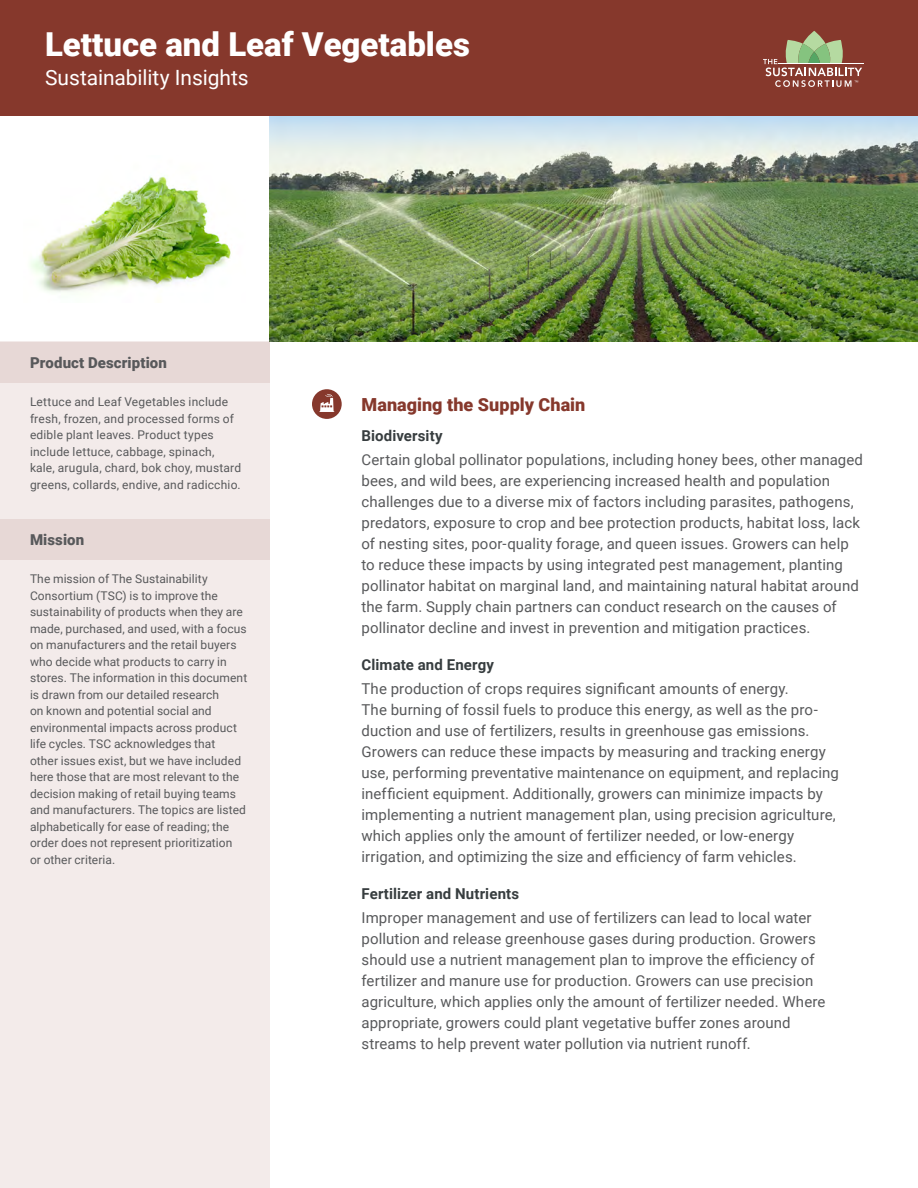
<style>
.page{position:relative;width:918px;height:1188px;background:#fff}
.page>*{position:absolute;margin:0;border:0;box-sizing:border-box;transform-origin:0 0}
.Category_Name{font:900 33px "Roboto";color:#fff}
.Highlights{font:21px "Roboto";letter-spacing:-.005em;color:#fff}
.FBA_H1{font:900 18px "Roboto";color:#86382c}
.P_10pt{font:15px/21px "Roboto";letter-spacing:.005em;color:#58595b}
.H2_second_issue{font:700 15px "Roboto";letter-spacing:.01em;color:#373d3f}
.Sidebar_Heading{font:900 15px "Roboto";letter-spacing:.01em;color:#58595b}
.H2_first_issue{font:700 15px "Roboto";letter-spacing:.01em;color:#373d3f}
.P_8_5pt{font:12px/16.5px "Roboto";letter-spacing:.005em;color:#58595b}
</style>
<div class="page">
<div style="left:0;top:342px;width:269px;height:846px;background:#f3ebea"></div>
<div style="left:0;top:342px;width:269px;height:40px;background:#e7d8d6"></div>
<div style="left:312px;top:389px;width:30px;height:30px;background:#86382c;border-radius:50%"></div>
<svg style="left:319px;top:394px;width:15px;height:18px"></svg>
<div style="left:0;top:519px;width:269px;height:40px;background:#e7d8d6"></div>
<img style="left:30px;top:176px;width:201px;height:116px">
<img style="left:269px;top:116px;width:649px;height:226px">
<div style="left:0;top:0;width:918px;height:116px;background:#86382c"></div>
<hr style="left:779px;top:63px;width:85px;height:1px;background:#fff">
<svg style="left:763px;top:31px;width:99px;height:56px"></svg>
<p class="Category_Name" style="left:45px;top:21px;width:426px">Lettuce and Leaf Vegetables</p>
<p class="Highlights" style="left:45px;top:63px;width:205px">Sustainability Insights</p>
<h1 class="Category_Name" style="left:45px;top:21px;width:467px">Ice Cream and Frozen Desserts</h1>
<p class="Sidebar_Heading" style="left:30px;top:352px;width:138px">Product Description</p>
<p class="P_8_5pt" style="left:30px;top:394px;width:213px">Lettuce and Leaf Vegetables include fresh, frozen, and processed forms of edible plant leaves. Product types include lettuce, cabbage, spinach, kale, arugula, chard, bok choy, mustard greens, collards, endive, and radicchio.</p>
<p class="Sidebar_Heading" style="left:30px;top:529px;width:56px">Mission</p>
<p class="P_8_5pt" style="left:30px;top:571px;width:219px">The mission of The Sustainability Consortium (TSC) is to improve the sustainability of products when they are made, purchased, and used, with a focus on manufacturers and the retail buyers who decide what products to carry in stores. The information in this document is drawn from our detailed research<br>on known and potential social and environmental impacts across product life cycles. TSC acknowledges that<br>other issues exist, but we have included here those that are most relevant to the decision making of retail buying teams and manufacturers. The topics are listed alphabetically for ease of reading; the order does not represent prioritization<br>or other criteria.</p>
<p class="FBA_H1" style="left:362px;top:392px;width:225px">Managing the Supply Chain</p>
<p class="H2_first_issue" style="left:362px;top:425px;width:83px">Biodiversity</p>
<p class="P_10pt" style="left:362px;top:448px;width:503px">Certain global pollinator populations, including honey bees, other managed bees, and wild bees, are experiencing increased health and population challenges due to a diverse mix of factors including parasites, pathogens, predators, exposure to crop and bee protection products, habitat loss, lack of nesting sites, poor-quality forage, and queen issues. Growers can help to reduce these impacts by using integrated pest management, planting pollinator habitat on marginal land, and maintaining natural habitat around the farm. Supply chain partners can conduct research on the causes of pollinator decline and invest in prevention and mitigation practices.</p>
<p class="H2_second_issue" style="left:362px;top:654px;width:134px">Climate and Energy</p>
<p class="P_10pt" style="left:362px;top:677px;width:479px">The production of crops requires significant amounts of energy.<br>The burning of fossil fuels to produce this energy, as well as the pro&shy;duction and use of fertilizers, results in greenhouse gas emissions.<br>Growers can reduce these impacts by measuring and tracking energy use, performing preventative maintenance on equipment, and replacing inefficient equipment. Additionally, growers can minimize impacts by implementing a nutrient management plan, using precision agriculture, which applies only the amount of fertilizer needed, or low-energy irrigation, and optimizing the size and efficiency of farm vehicles.</p>
<p class="H2_second_issue" style="left:362px;top:884px;width:159px">Fertilizer and Nutrients</p>
<p class="P_10pt" style="left:362px;top:907px;width:466px">Improper management and use of fertilizers can lead to local water pollution and release greenhouse gases during production. Growers should use a nutrient management plan to improve the efficiency of fertilizer and manure use for production. Growers can use precision agriculture, which applies only the amount of fertilizer needed. Where appropriate, growers could plant vegetative buffer zones around streams to help prevent water pollution via nutrient runoff.</p>
</div>
